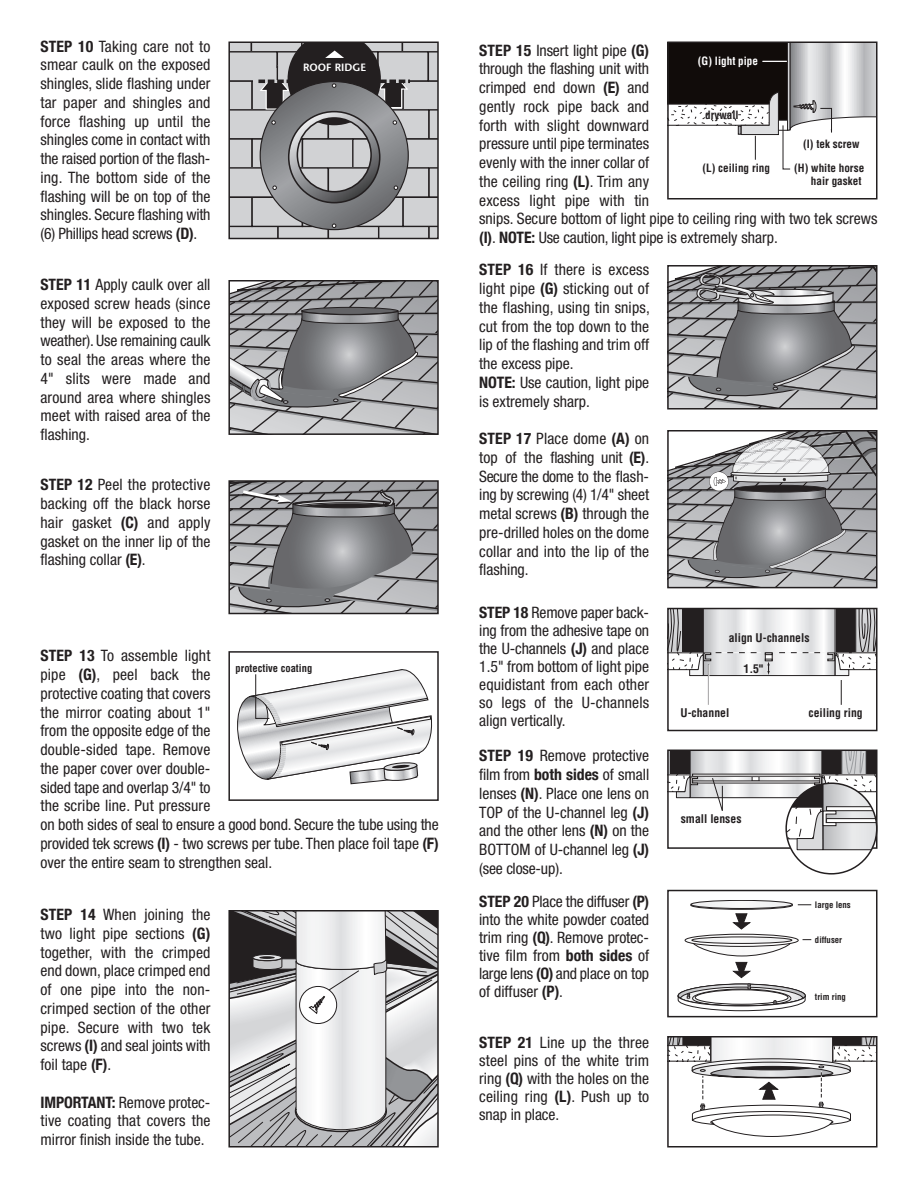
<style>
.page{position:relative;width:918px;height:1188px;background:#fff}
.page>*{position:absolute;margin:0;border:0;box-sizing:border-box;transform-origin:0 0}
.t1{font:condensed 15.75px/18.8px "Helvetica Neue";color:#231f20;text-align:justify}
.t2{font:700 condensed 11.7px "Helvetica";color:#231f20}
.t3{font:700 condensed 11.1px/13px "Helvetica";color:#231f20;text-align:right}
.t4{font:700 condensed 11.1px "Helvetica";color:#fff}
.t5{font:600 10.65px "Stone Sans";color:#fff}
.t6{font:700 condensed 10.5px "Helvetica";color:#231f20}
.t7{font:700 condensed 8.7px "Helvetica";color:#231f20}
.s1{font-weight:700}
.s2{font-family:"Helvetica";font-stretch:normal}
</style>
<div class="page">
<svg style="left:231px;top:913px;width:205px;height:232px"></svg>
<div style="left:228px;top:910px;width:211px;height:238px;border:2px solid #231f20"></div>
<svg style="left:670px;top:45px;width:205px;height:124px"></svg>
<div style="left:667px;top:42px;width:211px;height:158px;border:2px solid #231f20"></div>
<svg style="left:670px;top:268px;width:205px;height:139px;background:#949597"></svg>
<div style="left:667px;top:265px;width:211px;height:145px;border:2px solid #231f20"></div>
<svg style="left:670px;top:433px;width:205px;height:152px;background:#9f9fa2"></svg>
<div style="left:667px;top:430px;width:211px;height:158px;border:2px solid #231f20"></div>
<svg style="left:692px;top:943px;width:100px;height:13px"></svg>
<svg style="left:685px;top:934px;width:113px;height:12px"></svg>
<div style="left:685px;top:934px;width:113px;height:13px;border:1px solid #231f20;border-radius:50%"></div>
<svg style="left:692px;top:937px;width:100px;height:6px"></svg>
<div style="left:692px;top:937px;width:100px;height:7px;border:1px solid #231f20;border-radius:50%"></div>
<svg style="left:732px;top:962px;width:19px;height:16px"></svg>
<div style="left:691px;top:900px;width:101px;height:8px;background:#797777;border-radius:50%"></div>
<div style="left:691px;top:900px;width:101px;height:9px;border:1px solid #231f20;border-radius:50%"></div>
<svg style="left:678px;top:984px;width:128px;height:27px"></svg>
<svg style="left:691px;top:901px;width:120px;height:29px"></svg>
<div style="left:667px;top:890px;width:211px;height:127px;border:2px solid #231f20"></div>
<svg style="left:670px;top:611px;width:205px;height:94px"></svg>
<div style="left:667px;top:608px;width:211px;height:123px;border:2px solid #231f20"></div>
<svg style="left:670px;top:1039px;width:205px;height:98px"></svg>
<div style="left:667px;top:1036px;width:211px;height:112px;border:2px solid #231f20"></div>
<svg style="left:231px;top:45px;width:205px;height:191px;background:#97989a"></svg>
<div style="left:228px;top:42px;width:211px;height:197px;border:2px solid #231f20"></div>
<svg style="left:231px;top:283px;width:205px;height:149px;background:#969799"></svg>
<div style="left:228px;top:280px;width:211px;height:155px;border:2px solid #231f20"></div>
<svg style="left:237px;top:669px;width:196px;height:115px"></svg>
<div style="left:228px;top:651px;width:211px;height:150px;border:2px solid #231f20"></div>
<svg style="left:229px;top:481px;width:209px;height:133px;background:#8d8e91"></svg>
<svg style="left:668px;top:750px;width:210px;height:125px"></svg>
<p class="t1" style="left:40px;top:38px;width:171px"><span class="s1">STEP 10</span> Taking care not to smear caulk on the exposed shingles, slide flashing under tar paper and shingles and force flashing up until the shingles come in contact with the raised portion of the flash&shy;ing. The bottom side of the flashing will be on top of the shingles. Secure flashing with (6) Phillips head screws <span class="s1">(D)</span>.</p>
<p class="t1" style="left:40px;top:277px;width:171px"><span class="s1">STEP 11</span> Apply caulk over all exposed screw heads (since they will be exposed to the weather). Use remaining caulk to seal the areas where the 4<span class="s2">"</span> slits were made and around area where shingles meet with raised area of the flashing.</p>
<p class="t1" style="left:40px;top:477px;width:171px"><span class="s1">STEP 12</span> Peel the protective backing off the black horse hair gasket <span class="s1">(C)</span> and apply gasket on the inner lip of the flashing collar <span class="s1">(E)</span>.</p>
<p class="t5" style="left:303px;top:63px;width:65px">ROOF RIDGE</p>
<p class="t1" style="left:40px;top:648px;width:400px;text-align:left"><span class="s1">STEP 13</span> To assemble light<br>pipe <span class="s1">(G)</span>, peel back the<br>protective coating that covers<br>the mirror coating about 1<span class="s2">"<br></span>from the opposite edge of the<br>double-sided tape. Remove<br>the paper cover over double-<br>sided tape and overlap 3/4<span class="s2">"</span> to<br>the scribe line. Put pressure<br>on both sides of seal to ensure a good bond. Secure the tube using the provided tek screws <span class="s1">(I)</span> - two screws per tube. Then place foil tape <span class="s1">(F) </span>over the entire seam to strengthen seal.</p>
<p class="t6" style="left:236px;top:662px;width:78px">protective coating</p>
<p class="t1" style="left:40px;top:907px;width:171px"><span class="s1">STEP 14</span> When joining the two light pipe sections <span class="s1">(G) </span>together, with the crimped end down, place crimped end of one pipe into the non&shy;crimped section of the other pipe. Secure with two tek screws <span class="s1">(I)</span> and seal joints with foil tape <span class="s1">(F)</span>.</p>
<p class="t1" style="left:40px;top:1094px;width:171px"><span class="s1">IMPORTANT:</span> Remove protec&shy;tive coating that covers the mirror finish inside the tube.</p>
<p class="t1" style="left:479px;top:42px;width:400px;text-align:left"><span class="s1">STEP 15</span> Insert light pipe <span class="s1">(G)<br></span>through the flashing unit with<br>crimped end down <span class="s1">(E)</span> and<br>gently rock pipe back and<br>forth with slight downward<br>pressure until pipe terminates<br>evenly with the inner collar of<br>the ceiling ring <span class="s1">(L)</span>. Trim any<br>excess light pipe with tin<br>snips. Secure bottom of light pipe to ceiling ring with two tek screws <span class="s1">(I)</span>. <span class="s1">NOTE:</span> Use caution, light pipe is extremely sharp.</p>
<p class="t4" style="left:698px;top:55px;width:62px">(G) light pipe</p>
<p class="t3" style="left:705px;top:108px;width:35px">drywall</p>
<p class="t3" style="left:803px;top:138px;width:58px">(I) tek screw</p>
<p class="t3" style="left:702px;top:162px;width:69px">(L) ceiling ring</p>
<p class="t3" style="left:794px;top:162px;width:72px">(H) white horse hair gasket</p>
<p class="t1" style="left:479px;top:262px;width:172px;text-align:left"><span class="s1">STEP 16</span> If there is excess light pipe <span class="s1">(G)</span> sticking out of the flashing, using tin snips, cut from the top down to the lip of the flashing and trim off the excess pipe.<br><span class="s1">NOTE:</span> Use caution, light pipe is extremely sharp.</p>
<p class="t1" style="left:479px;top:431px;width:171px"><span class="s1">STEP 17</span> Place dome <span class="s1">(A)</span> on top of the flashing unit <span class="s1">(E)</span>.<br>Secure the dome to the flash&shy;ing by screwing (4) 1/4<span class="s2">"</span> sheet metal screws <span class="s1">(B)</span> through the pre-drilled holes on the dome collar and into the lip of the flashing.</p>
<p class="t1" style="left:479px;top:605px;width:171px;line-height:18px"><span class="s1">STEP 18</span> Remove paper back&shy;ing from the adhesive tape on the U-channels <span class="s1">(J)</span> and place 1.5<span class="s2">"</span> from bottom of light pipe equidistant from each other so legs of the U-channels align vertically.</p>
<p class="t2" style="left:729px;top:632px;width:82px">align U-channels</p>
<p class="t2" style="left:744px;top:662px;width:21px">1.5"</p>
<p class="t2" style="left:681px;top:706px;width:50px">U-channel</p>
<p class="t2" style="left:809px;top:706px;width:56px">ceiling ring</p>
<p class="t1" style="left:479px;top:748px;width:171px"><span class="s1">STEP 19</span> Remove protective film from <span class="s1">both sides</span> of small lenses <span class="s1">(N)</span>. Place one lens on TOP of the U-channel leg <span class="s1">(J) </span>and the other lens <span class="s1">(N)</span> on the BOTTOM of U-channel leg <span class="s1">(J) </span>(see close-up).</p>
<p class="t1" style="left:479px;top:894px;width:171px;line-height:18px"><span class="s1">STEP 20</span> Place the diffuser <span class="s1">(P) </span>into the white powder coated trim ring <span class="s1">(Q)</span>. Remove protec&shy;tive film from <span class="s1">both sides</span> of large lens <span class="s1">(O)</span> and place on top of diffuser <span class="s1">(P)</span>.</p>
<p class="t7" style="left:815px;top:900px;width:37px">large lens</p>
<p class="t2" style="left:681px;top:812px;width:62px">small lenses</p>
<p class="t7" style="left:815px;top:934px;width:29px">diffuser</p>
<p class="t7" style="left:815px;top:992px;width:32px">trim ring</p>
<p class="t1" style="left:479px;top:1035px;width:171px;line-height:18px"><span class="s1">STEP 21</span> Line up the three steel pins of the white trim ring <span class="s1">(Q)</span> with the holes on the ceiling ring <span class="s1">(L)</span>. Push up to snap in place.</p>
</div>
